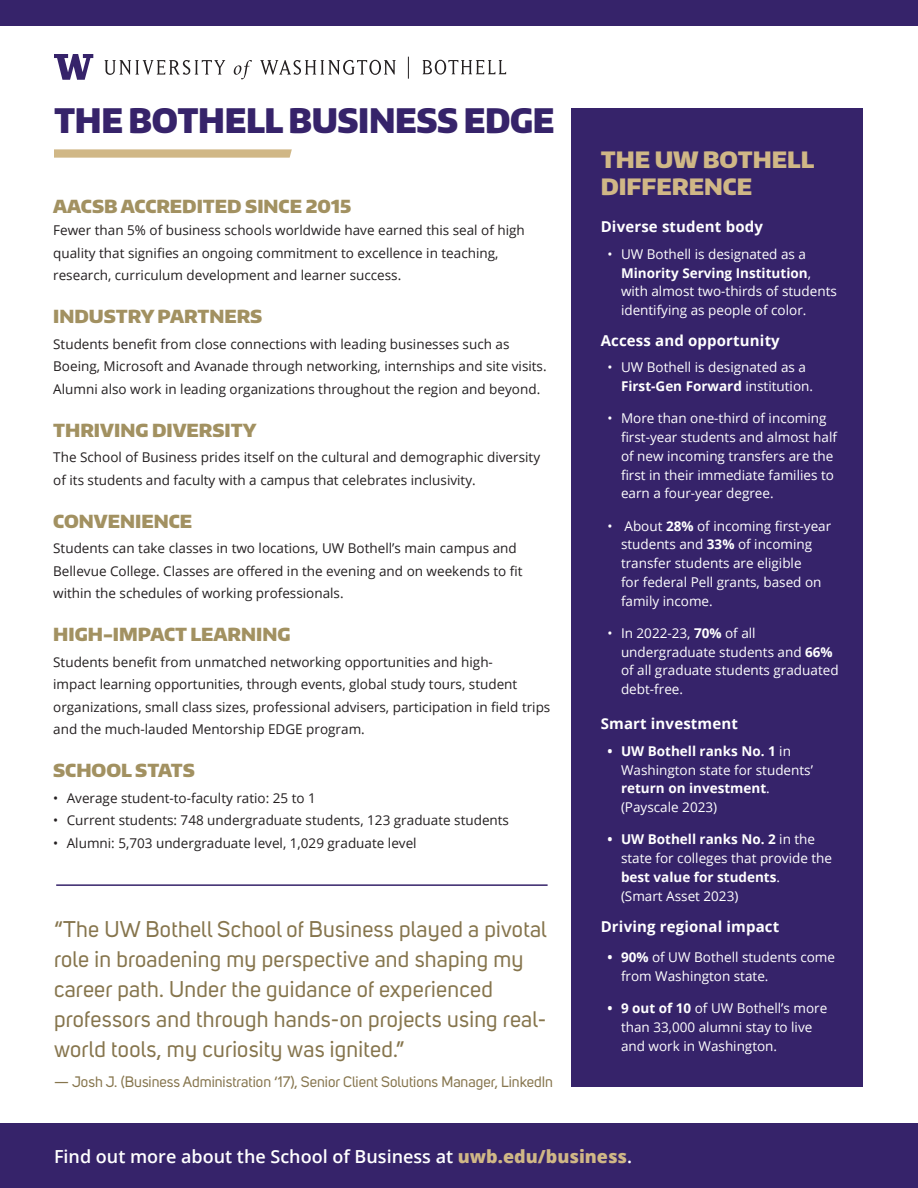
<style>
.page{position:relative;width:918px;height:1188px;background:#fff}
.page>*{position:absolute;margin:0;border:0;box-sizing:border-box;transform-origin:0 0}
.t1{font:900 33.75px "Encode Sans Narrow";letter-spacing:-.01em;color:#36236a}
.t2{font:22.5px/30px "Uni Sans";letter-spacing:.01em;color:#86754d}
.t3{font:900 22.5px/27px "Encode Sans Normal";color:#d0b786}
.t4{font:900 18px "Encode Sans Normal";color:#a29161}
.t5{font:600 18px "Open Sans";color:#fff}
.t6{font:700 15px "Open Sans";letter-spacing:.01em;color:#fff}
.t7{font:15px "Uni Sans";color:#86754d}
.t8{font:13.5px/22.5px "Open Sans";color:#231f20}
.t9{font:13.5px/18.8px "Open Sans";color:#fff}
.t10{font:700 13.5px/18.8px "Open Sans";color:#fff}
.s1{font-weight:700}
.s2{font-weight:400}
.s3{font-weight:800;color:#d0b786}
</style>
<div class="page">
<div style="left:571px;top:108px;width:292px;height:978px;background:#36236a"></div>
<div style="left:0;top:0;width:918px;height:26px;background:#36236a"></div>
<hr style="left:56px;top:884px;width:492px;height:2px;background:#36236a">
<svg style="left:54px;top:54px;width:39px;height:26px"></svg>
<svg style="left:408px;top:57px;width:1px;height:22px"></svg>
<svg style="left:234px;top:60px;width:162px;height:19px"></svg>
<svg style="left:104px;top:60px;width:121px;height:15px"></svg>
<svg style="left:422px;top:60px;width:84px;height:15px"></svg>
<svg style="left:54px;top:149px;width:238px;height:9px;background:#d4bd90"></svg>
<div style="left:0;top:1124px;width:918px;height:64px;background:#36236a"></div>
<h2 class="t1" style="left:54px;top:98px;width:502px">THE BOTHELL BUSINESS EDGE</h2>
<h3 class="t4" style="left:53px;top:194px;width:300px">AACSB ACCREDITED SINCE 2015</h3>
<p class="t8" style="left:53px;top:219px;width:473px">Fewer than 5% of business schools worldwide have earned this seal of high quality that signifies an ongoing commitment to excellence in teaching, research, curriculum development and learner success.</p>
<h3 class="t4" style="left:53px;top:305px;width:211px">INDUSTRY PARTNERS</h3>
<p class="t8" style="left:53px;top:332px;width:495px">Students benefit from close connections with leading businesses such as<br>Boeing, Microsoft and Avanade through networking, internships and site visits.<br>Alumni also work in leading organizations throughout the region and beyond.</p>
<h3 class="t4" style="left:53px;top:418px;width:205px">THRIVING DIVERSITY</h3>
<p class="t8" style="left:53px;top:446px;width:488px">The School of Business prides itself on the cultural and demographic diversity of its students and faculty with a campus that celebrates inclusivity.</p>
<h3 class="t4" style="left:53px;top:509px;width:140px">CONVENIENCE</h3>
<p class="t8" style="left:53px;top:537px;width:471px">Students can take classes in two locations, UW Bothell’s main campus and<br>Bellevue College. Classes are offered in the evening and on weekends to fit within the schedules of working professionals.</p>
<h3 class="t4" style="left:53px;top:623px;width:239px">HIGH-IMPACT LEARNING</h3>
<p class="t8" style="left:53px;top:650px;width:499px">Students benefit from unmatched networking opportunities and high-<br>impact learning opportunities, through events, global study tours, student organizations, small class sizes, professional advisers, participation in field trips and the much-lauded Mentorship EDGE program.</p>
<h3 class="t4" style="left:53px;top:759px;width:143px">SCHOOL STATS</h3>
<p class="t8" style="left:53px;top:786px;width:264px">• Average student-to-faculty ratio: 25 to 1</p>
<p class="t8" style="left:53px;top:809px;width:457px">• Current students: 748 undergraduate students, 123 graduate students</p>
<p class="t8" style="left:53px;top:831px;width:365px">• Alumni: 5,703 undergraduate level, 1,029 graduate level</p>
<p class="t2" style="left:54px;top:915px;width:494px">“The UW Bothell School of Business played a pivotal role in broadening my perspective and shaping my career path. Under the guidance of experienced professors and through hands-on projects using real&shy;world tools, my curiosity was ignited.”</p>
<p class="t7" style="left:54px;top:1073px;width:500px">— Josh J. (Business Administration ‘17), Senior Client Solutions Manager, LinkedIn</p>
<h3 class="t3" style="left:601px;top:145px;width:215px">THE UW BOTHELL<br>DIFFERENCE</h3>
<h4 class="t6" style="left:601px;top:216px;width:164px">Diverse student body</h4>
<p class="t9" style="left:621px;top:244px;width:217px;text-indent:-14px">• UW Bothell is designated as a<br><span class="s1">Minority Serving Institution</span>, with almost two-thirds of students identifying as people of color.</p>
<h4 class="t6" style="left:601px;top:330px;width:181px">Access and opportunity</h4>
<p class="t9" style="left:621px;top:358px;width:194px;text-indent:-14px">• UW Bothell is designated as a<br><span class="s1">First-Gen Forward</span> institution.</p>
<p class="t9" style="left:621px;top:409px;width:218px;text-indent:-14px">• More than one-third of incoming first-year students and almost half of new incoming transfers are the first in their immediate families to earn a four-year degree.</p>
<p class="t9" style="left:621px;top:516px;width:212px;text-indent:-14px">• About <span class="s1">28%</span> of incoming first-year students and <span class="s1">33%</span> of incoming transfer students are eligible<br>for federal Pell grants, based on family income.</p>
<p class="t9" style="left:621px;top:623px;width:219px;text-indent:-14px">• In 2022-23, <span class="s1">70%</span> of all undergraduate students and <span class="s1">66% </span>of all graduate students graduated debt-free.</p>
<h4 class="t6" style="left:601px;top:713px;width:139px">Smart investment</h4>
<p class="t10" style="left:608px;top:741px;width:7px">•</p>
<p class="t10" style="left:621px;top:741px;width:193px">UW Bothell ranks No. 1 <span class="s2">in<br>Washington state for students’ </span>return on investment<span class="s2">.</span></p>
<p class="t9" style="left:621px;top:798px;width:98px">(Payscale 2023)</p>
<p class="t10" style="left:608px;top:830px;width:7px">•</p>
<p class="t10" style="left:621px;top:830px;width:213px">UW Bothell ranks No. 2 <span class="s2">in the state for colleges that provide the </span>best value for students<span class="s2">.</span></p>
<p class="t9" style="left:621px;top:886px;width:119px">(Smart Asset 2023)</p>
<h4 class="t6" style="left:601px;top:916px;width:180px">Driving regional impact</h4>
<p class="t9" style="left:621px;top:948px;width:216px;text-indent:-14px"><span class="s1">• 90%</span> of UW Bothell students come from Washington state.</p>
<p class="t9" style="left:621px;top:999px;width:208px;text-indent:-14px"><span class="s1">• 9 out of 10</span> of UW Bothell’s more than 33,000 alumni stay to live and work in Washington.</p>
<p class="t5" style="left:54px;top:1144px;width:580px">Find out more about the School of Business at <span class="s3">uwb.edu/business</span>.</p>
</div>
